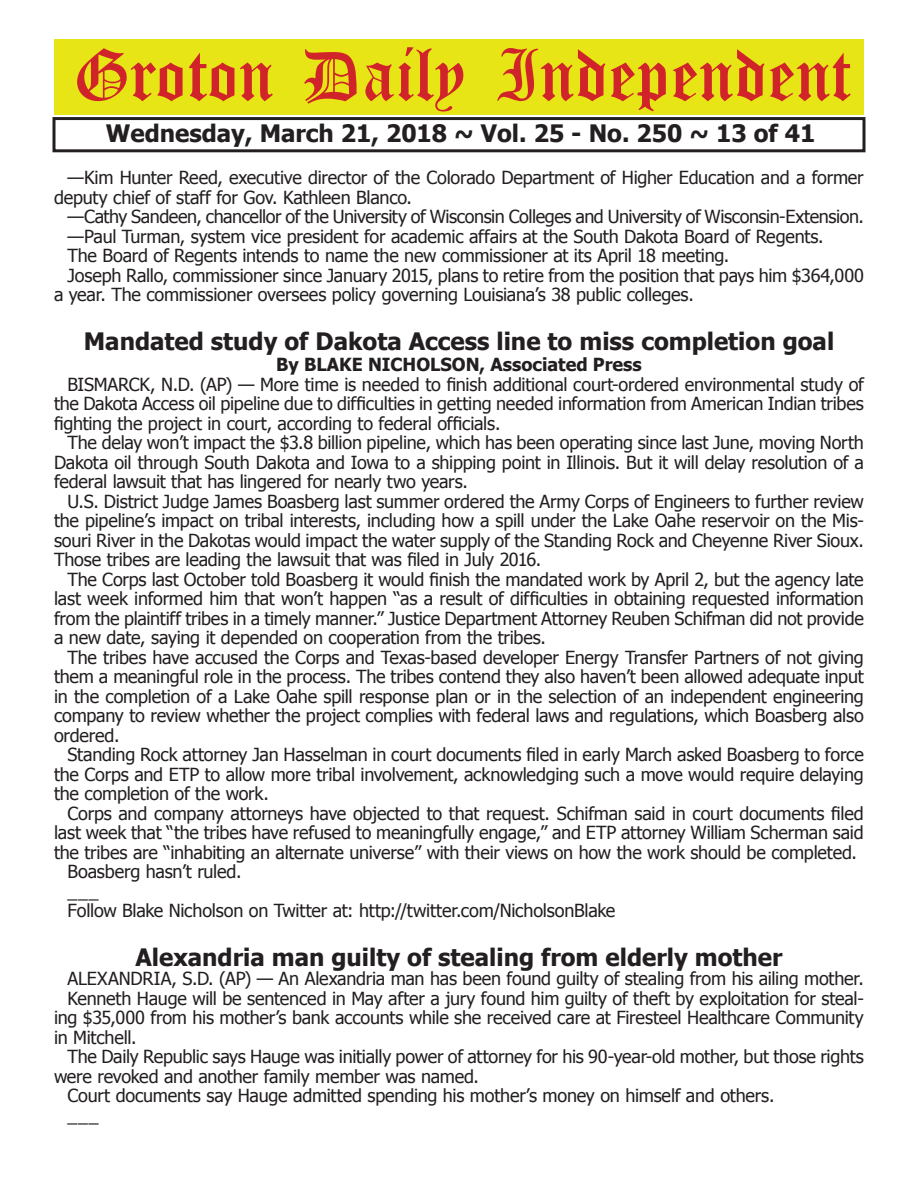
<style>
.page{position:relative;width:918px;height:1188px;background:#fff}
.page>*{position:absolute;margin:0;border:0;box-sizing:border-box;transform-origin:0 0}
.t1{font:54px "Old English Five";color:#d1232a}
.t2{font:700 24px "Tahoma";color:#231f20}
.t3{font:18px/19.5px "Tahoma";letter-spacing:-.015em;color:#231f20;text-align:justify}
.t4{font:700 18px "Tahoma";color:#231f20}
</style>
<div class="page">
<div style="left:52px;top:117px;width:814px;height:35px;border:3px solid #231f20"></div>
<div style="left:54px;top:40px;width:810px;height:75px;background:#e7e515"></div>
<h1 class="t1" style="left:73px;top:50px;width:779px">Groton Daily Independent</h1>
<h2 class="t2" style="left:106px;top:116px;width:711px">Wednesday, March 21, 2018 ~ Vol. 25 - No. 250 ~ 13 of 41</h2>
<p class="t3" style="left:54px;top:167px;width:811px;text-indent:14px">—Kim Hunter Reed, executive director of the Colorado Department of Higher Education and a former deputy chief of staff for Gov. Kathleen Blanco.</p>
<p class="t3" style="left:68px;top:206px;width:798px">—Cathy Sandeen, chancellor of the University of Wisconsin Colleges and University of Wisconsin-Extension.</p>
<p class="t3" style="left:68px;top:226px;width:758px">—Paul Turman, system vice president for academic affairs at the South Dakota Board of Regents.</p>
<p class="t3" style="left:68px;top:245px;width:663px">The Board of Regents intends to name the new commissioner at its April 18 meeting.</p>
<p class="t3" style="left:68px;top:265px;width:798px">Joseph Rallo, commissioner since January 2015, plans to retire from the position that pays him $364,000</p>
<p class="t3" style="left:54px;top:284px;width:641px">a year. The commissioner oversees policy governing Louisiana’s 38 public colleges.</p>
<h2 class="t2" style="left:84px;top:324px;width:752px">Mandated study of Dakota Access line to miss completion goal</h2>
<p class="t4" style="left:276px;top:352px;width:367px">By BLAKE NICHOLSON, Associated Press</p>
<p class="t3" style="left:54px;top:374px;width:811px;text-indent:14px">BISMARCK, N.D. (AP) — More time is needed to finish additional court-ordered environmental study of the Dakota Access oil pipeline due to difficulties in getting needed information from American Indian tribes fighting the project in court, according to federal officials.</p>
<p class="t3" style="left:54px;top:432px;width:811px;text-indent:14px">The delay won’t impact the $3.8 billion pipeline, which has been operating since last June, moving North Dakota oil through South Dakota and Iowa to a shipping point in Illinois. But it will delay resolution of a federal lawsuit that has lingered for nearly two years.</p>
<p class="t3" style="left:54px;top:491px;width:811px;text-indent:14px">U.S. District Judge James Boasberg last summer ordered the Army Corps of Engineers to further review the pipeline’s impact on tribal interests, including how a spill under the Lake Oahe reservoir on the Mis&shy;souri River in the Dakotas would impact the water supply of the Standing Rock and Cheyenne River Sioux.<br>Those tribes are leading the lawsuit that was filed in July 2016.</p>
<p class="t3" style="left:54px;top:569px;width:811px;text-indent:14px">The Corps last October told Boasberg it would finish the mandated work by April 2, but the agency late last week informed him that won’t happen “as a result of difficulties in obtaining requested information from the plaintiff tribes in a timely manner.” Justice Department Attorney Reuben Schifman did not provide a new date, saying it depended on cooperation from the tribes.</p>
<p class="t3" style="left:54px;top:647px;width:811px;text-indent:14px">The tribes have accused the Corps and Texas-based developer Energy Transfer Partners of not giving them a meaningful role in the process. The tribes contend they also haven’t been allowed adequate input in the completion of a Lake Oahe spill response plan or in the selection of an independent engineering company to review whether the project complies with federal laws and regulations, which Boasberg also ordered.</p>
<p class="t3" style="left:54px;top:744px;width:811px;text-indent:14px">Standing Rock attorney Jan Hasselman in court documents filed in early March asked Boasberg to force the Corps and ETP to allow more tribal involvement, acknowledging such a move would require delaying the completion of the work.</p>
<p class="t3" style="left:68px;top:803px;width:798px">Corps and company attorneys have objected to that request. Schifman said in court documents filed</p>
<p class="t3" style="left:54px;top:822px;width:811px">last week that “the tribes have refused to meaningfully engage,” and ETP attorney William Scherman said</p>
<p class="t3" style="left:54px;top:842px;width:804px">the tribes are “inhabiting an alternate universe” with their views on how the work should be completed.</p>
<p class="t3" style="left:68px;top:861px;width:175px">Boasberg hasn’t ruled.</p>
<p class="t3" style="left:68px;top:881px;width:33px">___</p>
<p class="t3" style="left:68px;top:900px;width:549px">Follow Blake Nicholson on Twitter at: http://twitter.com/NicholsonBlake</p>
<h2 class="t2" style="left:135px;top:940px;width:649px">Alexandria man guilty of stealing from elderly mother</h2>
<p class="t3" style="left:68px;top:968px;width:798px">ALEXANDRIA, S.D. (AP) — An Alexandria man has been found guilty of stealing from his ailing mother.</p>
<p class="t3" style="left:68px;top:987px;width:798px">Kenneth Hauge will be sentenced in May after a jury found him guilty of theft by exploitation for steal-</p>
<p class="t3" style="left:54px;top:1007px;width:811px">ing $35,000 from his mother’s bank accounts while she received care at Firesteel Healthcare Community</p>
<p class="t3" style="left:54px;top:1026px;width:84px">in Mitchell.</p>
<p class="t3" style="left:68px;top:1046px;width:798px">The Daily Republic says Hauge was initially power of attorney for his 90-year-old mother, but those rights</p>
<p class="t3" style="left:54px;top:1065px;width:427px">were revoked and another family member was named.</p>
<p class="t3" style="left:68px;top:1085px;width:709px">Court documents say Hauge admitted spending his mother’s money on himself and others.</p>
<p class="t3" style="left:68px;top:1104px;width:33px">___</p>
</div>
